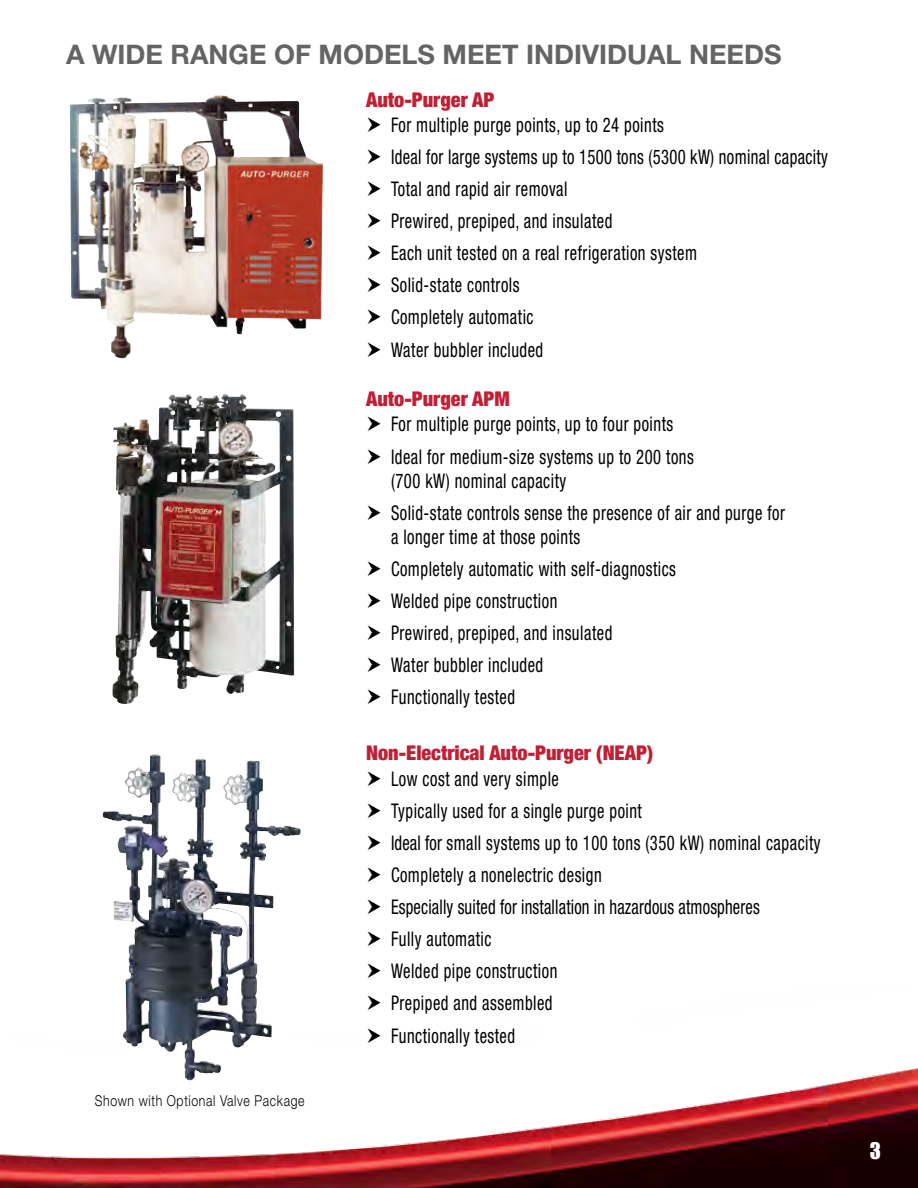
<style>
.page{position:relative;width:918px;height:1188px;background:#fff}
.page>*{position:absolute;margin:0;border:0;box-sizing:border-box;transform-origin:0 0}
.t1{font:700 27px "Helvetica Neue LT";color:#636466}
.t2{font:21px "Impact";color:#fff}
.t3{font:condensed 20.25px/32.1px "Helvetica Neue LT Std";letter-spacing:.03em;color:#000;scale:.82 1}
.t4{font:900 condensed 20.25px "Helvetica Neue";color:#c01f34}
.t5{font:300 15px "Helvetica Neue LT";letter-spacing:.05em;color:#000;scale:.82 1}
</style>
<div class="page">
<img style="left:0;top:95px;width:918px;height:1093px">
<img style="left:112px;top:394px;width:112px;height:310px">
<img style="left:103px;top:755px;width:118px;height:325px">
<img style="left:70px;top:96px;width:253px;height:262px">
<svg style="left:368px;top:117px;width:12px;height:15px"></svg>
<svg style="left:368px;top:149px;width:12px;height:15px"></svg>
<svg style="left:368px;top:181px;width:12px;height:15px"></svg>
<svg style="left:368px;top:213px;width:12px;height:15px"></svg>
<svg style="left:368px;top:245px;width:12px;height:15px"></svg>
<svg style="left:368px;top:278px;width:12px;height:14px"></svg>
<svg style="left:368px;top:310px;width:12px;height:14px"></svg>
<svg style="left:368px;top:342px;width:12px;height:15px"></svg>
<svg style="left:368px;top:417px;width:12px;height:14px"></svg>
<svg style="left:368px;top:449px;width:12px;height:15px"></svg>
<svg style="left:368px;top:505px;width:12px;height:15px"></svg>
<svg style="left:368px;top:561px;width:12px;height:15px"></svg>
<svg style="left:368px;top:593px;width:12px;height:15px"></svg>
<svg style="left:368px;top:625px;width:12px;height:15px"></svg>
<svg style="left:368px;top:657px;width:12px;height:15px"></svg>
<svg style="left:368px;top:689px;width:12px;height:15px"></svg>
<svg style="left:368px;top:771px;width:12px;height:15px"></svg>
<svg style="left:368px;top:803px;width:12px;height:15px"></svg>
<svg style="left:368px;top:835px;width:12px;height:15px"></svg>
<svg style="left:368px;top:867px;width:12px;height:15px"></svg>
<svg style="left:368px;top:899px;width:12px;height:15px"></svg>
<svg style="left:368px;top:931px;width:12px;height:15px"></svg>
<svg style="left:368px;top:963px;width:12px;height:15px"></svg>
<svg style="left:368px;top:996px;width:12px;height:14px"></svg>
<svg style="left:368px;top:1028px;width:12px;height:15px"></svg>
<h1 class="t1" style="left:66px;top:38px;width:717px">A WIDE RANGE OF MODELS MEET INDIVIDUAL NEEDS</h1>
<p class="t5" style="left:95px;top:1091px;width:257px">Shown with Optional Valve Package</p>
<p class="t4" style="left:366px;top:83px;width:130px">Auto-Purger AP</p>
<p class="t3" style="left:391px;top:109px;width:534px">For multiple purge points, up to 24 points<br>Ideal for large systems up to 1500 tons (5300 kW) nominal capacity Total and rapid air removal<br>Prewired, prepiped, and insulated<br>Each unit tested on a real refrigeration system<br>Solid-state controls<br>Completely automatic<br>Water bubbler included</p>
<p class="t4" style="left:366px;top:382px;width:145px">Auto-Purger APM</p>
<p class="t3" style="left:391px;top:408px;width:371px">For multiple purge points, up to four points<br>Ideal for medium-size systems up to 200 tons</p>
<p class="t3" style="left:391px;top:464px;width:482px">(700 kW) nominal capacity<br>Solid-state controls sense the presence of air and purge for</p>
<p class="t3" style="left:391px;top:520px;width:349px">a longer time at those points<br>Completely automatic with self-diagnostics<br>Welded pipe construction<br>Prewired, prepiped, and insulated<br>Water bubbler included<br>Functionally tested</p>
<p class="t4" style="left:366px;top:736px;width:289px">Non-Electrical Auto-Purger (NEAP)</p>
<p class="t3" style="left:391px;top:762px;width:526px">Low cost and very simple<br>Typically used for a single purge point<br>Ideal for small systems up to 100 tons (350 kW) nominal capacity Completely a nonelectric design<br>Especially suited for installation in hazardous atmospheres<br>Fully automatic<br>Welded pipe construction<br>Prepiped and assembled<br>Functionally tested</p>
<p class="t2" style="left:870px;top:1135px;width:13px">3</p>
</div>
